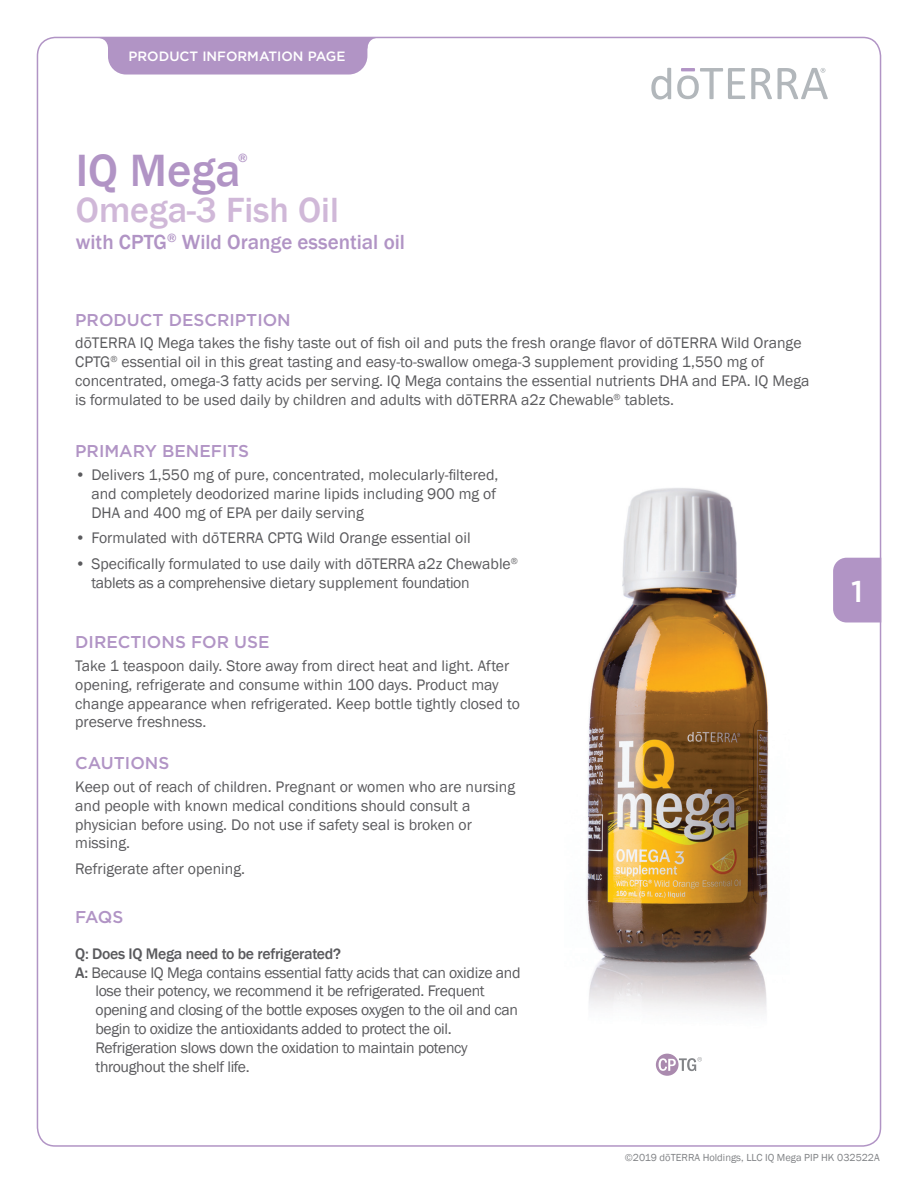
<style>
.page{position:relative;width:918px;height:1188px;background:#fff}
.page>*{position:absolute;margin:0;border:0;box-sizing:border-box;transform-origin:0 0}
.t1{font:500 46.5px "Franklin Gothic";color:#b194c5}
.t2{font:500 36px "Franklin Gothic";color:#d0b8d8}
.t3{font:500 30px "Gotham";color:#fff}
.t4{font:500 21px "Franklin Gothic";color:#b194c5}
.t5{font:500 17.1px "Gotham";color:#b194c5}
.t6{font:15.75px/18.9px "Franklin Gothic";color:#5a5a5d}
.t7{font:15.75px "Franklin Gothic";letter-spacing:-.02em;color:#5a5a5d}
.t8{font:500 15.75px "Franklin Gothic";letter-spacing:-.02em;color:#5a5a5d}
.t9{font:500 13.5px "Gotham";color:#fff}
.t10{font:500 12.3px "Franklin Gothic";color:#b194c5}
.t11{font:10.5px "Franklin Gothic";color:#808285}
.s1{font-weight:500}
</style>
<div class="page">
<svg style="left:104px;top:40px;width:267px;height:35px;background:#b599c8"></svg>
<div style="left:833px;top:558px;width:45px;height:64px;background:#b194c5"></div>
<svg style="left:751px;top:68px;width:21px;height:31px"></svg>
<svg style="left:677px;top:68px;width:68px;height:31px"></svg>
<svg style="left:651px;top:68px;width:20px;height:32px"></svg>
<svg style="left:778px;top:68px;width:50px;height:31px"></svg>
<img style="left:586px;top:488px;width:183px;height:578px">
<svg style="left:656px;top:1054px;width:46px;height:22px"></svg>
<p class="t9" style="left:129px;top:48px;width:218px">PRODUCT INFORMATION PAGE</p>
<h1 class="t1" style="left:76px;top:141px;width:166px">IQ Mega</h1>
<p class="t10" style="left:238px;top:150px;width:11px">®</p>
<h2 class="t2" style="left:76px;top:187px;width:265px">Omega-3 Fish Oil</h2>
<h3 class="t4" style="left:76px;top:229px;width:331px">with CPTG<sup>®</sup> Wild Orange essential oil</h3>
<p class="t5" style="left:75px;top:309px;width:217px">PRODUCT DESCRIPTION</p>
<p class="t6" style="left:75px;top:334px;width:736px">dōTERRA IQ Mega takes the fishy taste out of fish oil and puts the fresh orange flavor of dōTERRA Wild Orange CPTG<sup>®</sup> essential oil in this great tasting and easy-to-swallow omega-3 supplement providing 1,550 mg of concentrated, omega-3 fatty acids per serving. IQ Mega contains the essential nutrients DHA and EPA. IQ Mega is formulated to be used daily by children and adults with dōTERRA a2z Chewable<sup>®</sup> tablets.</p>
<p class="t5" style="left:75px;top:440px;width:176px">PRIMARY BENEFITS</p>
<p class="t6" style="left:91px;top:465px;width:409px;text-indent:-16px">• Delivers 1,550 mg of pure, concentrated, molecularly-filtered, and completely deodorized marine lipids including 900 mg of<br>DHA and 400 mg of EPA per daily serving</p>
<p class="t6" style="left:75px;top:529px;width:397px">• Formulated with do–TERRA CPTG Wild Orange essential oil</p>
<p class="t6" style="left:91px;top:554px;width:428px;text-indent:-16px">• Specifically formulated to use daily with dōTERRA a2z Chewable<sup>® </sup>tablets as a comprehensive dietary supplement foundation</p>
<p class="t5" style="left:75px;top:631px;width:196px">DIRECTIONS FOR USE</p>
<p class="t6" style="left:75px;top:656px;width:446px">Take 1 teaspoon daily. Store away from direct heat and light. After opening, refrigerate and consume within 100 days. Product may change appearance when refrigerated. Keep bottle tightly closed to preserve freshness.</p>
<p class="t5" style="left:75px;top:752px;width:96px">CAUTIONS</p>
<p class="t6" style="left:75px;top:777px;width:441px">Keep out of reach of children. Pregnant or women who are nursing and people with known medical conditions should consult a physician before using. Do not use if safety seal is broken or missing.</p>
<p class="t6" style="left:75px;top:860px;width:171px">Refrigerate after opening.</p>
<p class="t5" style="left:75px;top:906px;width:50px">FAQS</p>
<p class="t8" style="left:75px;top:944px;width:267px">Q: Does IQ Mega need to be refrigerated?</p>
<p class="t7" style="left:75px;top:962px;width:447px"><span class="s1">A:</span> Because IQ Mega contains essential fatty acids that can oxidize and</p>
<p class="t7" style="left:95px;top:981px;width:391px">lose their potency, we recommend it be refrigerated. Frequent</p>
<p class="t7" style="left:95px;top:1000px;width:424px">opening and closing of the bottle exposes oxygen to the oil and can</p>
<p class="t7" style="left:95px;top:1019px;width:358px">begin to oxidize the antioxidants added to protect the oil.</p>
<p class="t7" style="left:95px;top:1038px;width:374px">Refrigeration slows down the oxidation to maintain potency</p>
<p class="t7" style="left:95px;top:1057px;width:156px">throughout the shelf life.</p>
<h3 class="t3" style="left:851px;top:572px;width:13px">1</h3>
<p class="t11" style="left:625px;top:1151px;width:256px">©2019 dōTERRA Holdings, LLC IQ Mega PIP HK 032522A</p>
</div>
